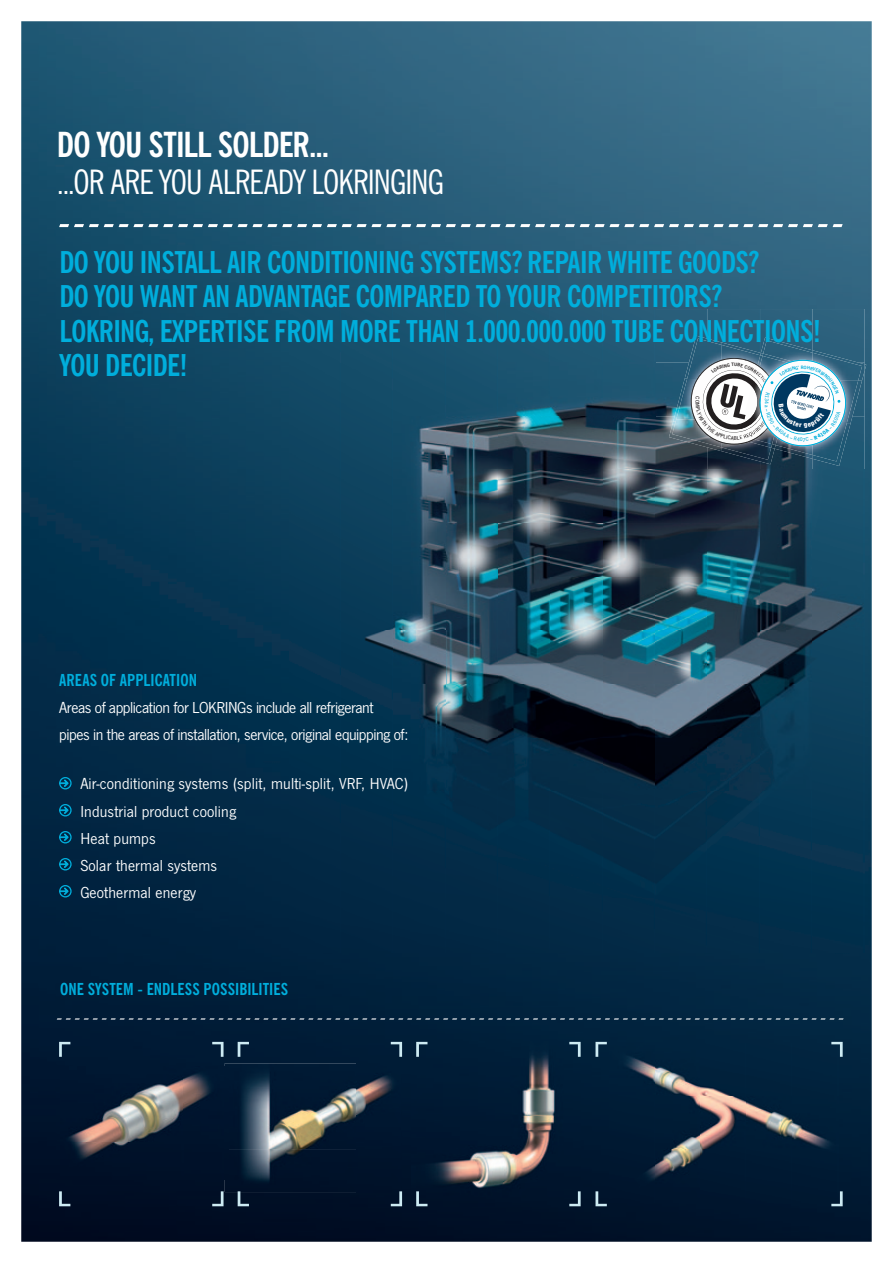
<style>
.page{position:relative;width:893px;height:1263px;background:#fff}
.page>*{position:absolute;margin:0;border:0;box-sizing:border-box;transform-origin:0 0}
.t1{font:700 condensed 34.5px "News Gothic BT";letter-spacing:-.03em;color:#fff}
.t2{font:condensed 33.75px "News Gothic BT";letter-spacing:-.025em;color:#fff}
.t3{font:700 condensed 30px/34.5px "News Gothic BT";letter-spacing:-.02em;color:#00aedc}
.t4{font:16.5px/27px "News Gothic T";color:#fff}
.t5{font:16.5px/27px "News Gothic T";letter-spacing:-.025em;color:#fff}
.t6{font:700 condensed 16.5px "News Gothic BT";letter-spacing:.005em;color:#00aedc}
.t7{font:600 4.95px "News Gothic T";color:#00aedc}
</style>
<div class="page">
<img style="left:21px;top:21px;width:851px;height:1221px">
<svg style="left:57px;top:1018px;width:786px;height:1px"></svg>
<svg style="left:60px;top:224px;width:782px;height:3px"></svg>
<img style="left:289px;top:309px;width:419px;height:54px">
<div style="left:708px;top:309px;width:104px;height:33px;background:#2b607c"></div>
<div style="left:812px;top:309px;width:53px;height:41px;background:#2d627e"></div>
<img style="left:289px;top:363px;width:396px;height:53px">
<img style="left:862px;top:380px;width:3px;height:36px">
<img style="left:289px;top:416px;width:419px;height:54px">
<img style="left:708px;top:451px;width:52px;height:19px">
<img style="left:760px;top:459px;width:52px;height:11px">
<img style="left:812px;top:416px;width:53px;height:54px">
<img style="left:289px;top:470px;width:576px;height:482px">
<img style="left:685px;top:336px;width:37px;height:42px">
<img style="left:722px;top:342px;width:39px;height:11px">
<img style="left:673px;top:378px;width:13px;height:41px">
<img style="left:669px;top:421px;width:17px;height:30px">
<img style="left:722px;top:451px;width:53px;height:13px">
<img style="left:687px;top:339px;width:35px;height:14px">
<img style="left:722px;top:345px;width:38px;height:8px">
<img style="left:676px;top:379px;width:10px;height:40px">
<img style="left:672px;top:419px;width:14px;height:28px">
<img style="left:722px;top:451px;width:49px;height:9px">
<img style="left:761px;top:338px;width:52px;height:15px">
<img style="left:813px;top:350px;width:52px;height:30px">
<img style="left:851px;top:381px;width:11px;height:42px">
<img style="left:775px;top:451px;width:38px;height:8px">
<img style="left:813px;top:451px;width:38px;height:15px">
<img style="left:763px;top:340px;width:50px;height:13px">
<img style="left:851px;top:353px;width:11px;height:28px">
<img style="left:851px;top:381px;width:7px;height:40px">
<img style="left:776px;top:451px;width:37px;height:4px">
<img style="left:813px;top:451px;width:34px;height:10px">
<div style="left:59px;top:777px;width:13px;height:12px;border:1px solid #00aedc;border-radius:50%"></div>
<svg style="left:59px;top:779px;width:10px;height:8px"></svg>
<div style="left:59px;top:804px;width:13px;height:12px;border:1px solid #00aedc;border-radius:50%"></div>
<svg style="left:59px;top:806px;width:10px;height:8px"></svg>
<div style="left:59px;top:831px;width:13px;height:12px;border:1px solid #00aedc;border-radius:50%"></div>
<svg style="left:59px;top:833px;width:10px;height:8px"></svg>
<div style="left:59px;top:858px;width:13px;height:12px;border:1px solid #00aedc;border-radius:50%"></div>
<svg style="left:59px;top:860px;width:10px;height:8px"></svg>
<div style="left:59px;top:885px;width:13px;height:12px;border:1px solid #00aedc;border-radius:50%"></div>
<svg style="left:59px;top:887px;width:10px;height:8px"></svg>
<img style="left:61px;top:1066px;width:164px;height:114px">
<img style="left:411px;top:1042px;width:169px;height:164px">
<img style="left:225px;top:1063px;width:176px;height:129px">
<svg style="left:212px;top:1042px;width:12px;height:15px"></svg>
<svg style="left:212px;top:1191px;width:12px;height:15px"></svg>
<svg style="left:59px;top:1191px;width:11px;height:15px"></svg>
<svg style="left:59px;top:1042px;width:11px;height:15px"></svg>
<svg style="left:391px;top:1042px;width:11px;height:15px"></svg>
<svg style="left:391px;top:1191px;width:11px;height:15px"></svg>
<svg style="left:238px;top:1191px;width:11px;height:15px"></svg>
<svg style="left:238px;top:1042px;width:11px;height:15px"></svg>
<svg style="left:569px;top:1042px;width:12px;height:15px"></svg>
<svg style="left:569px;top:1191px;width:12px;height:15px"></svg>
<svg style="left:416px;top:1191px;width:11px;height:15px"></svg>
<svg style="left:416px;top:1042px;width:11px;height:15px"></svg>
<img style="left:609px;top:1043px;width:229px;height:159px">
<svg style="left:831px;top:1191px;width:12px;height:15px"></svg>
<svg style="left:595px;top:1191px;width:12px;height:15px"></svg>
<svg style="left:831px;top:1042px;width:12px;height:15px"></svg>
<svg style="left:595px;top:1042px;width:12px;height:15px"></svg>
<svg style="left:686px;top:353px;width:165px;height:98px"></svg>
<p class="t1" style="left:57px;top:123px;width:274px">DO YOU STILL SOLDER...</p>
<p class="t2" style="left:57px;top:162px;width:388px">...OR ARE YOU ALREADY LOKRINGING</p>
<p class="t3" style="left:59px;top:245px;width:763px">DO YOU INSTALL AIR CONDITIONING SYSTEMS? REPAIR WHITE GOODS?<br>DO YOU WANT AN ADVANTAGE COMPARED TO YOUR COMPETITORS?<br>LOKRING, EXPERTISE FROM MORE THAN 1.000.000.000 TUBE CONNECTIONS!<br>YOU DECIDE!</p>
<p class="t7" style="left:801px;top:364px;width:4px">r</p>
<p class="t6" style="left:59px;top:670px;width:139px">AREAS OF APPLICATION</p>
<p class="t5" style="left:59px;top:694px;width:351px">Areas of application for LOKRINGs include all refrigerant pipes in the areas of installation, service, original equipping of:</p>
<p class="t4" style="left:80px;top:770px;width:330px">Air-conditioning systems (split, multi-split, VRF, HVAC)<br>Industrial product cooling<br>Heat pumps<br>Solar thermal systems<br>Geothermal energy</p>
<p class="t6" style="left:60px;top:979px;width:229px">ONE SYSTEM - ENDLESS POSSIBILITIES</p>
</div>
